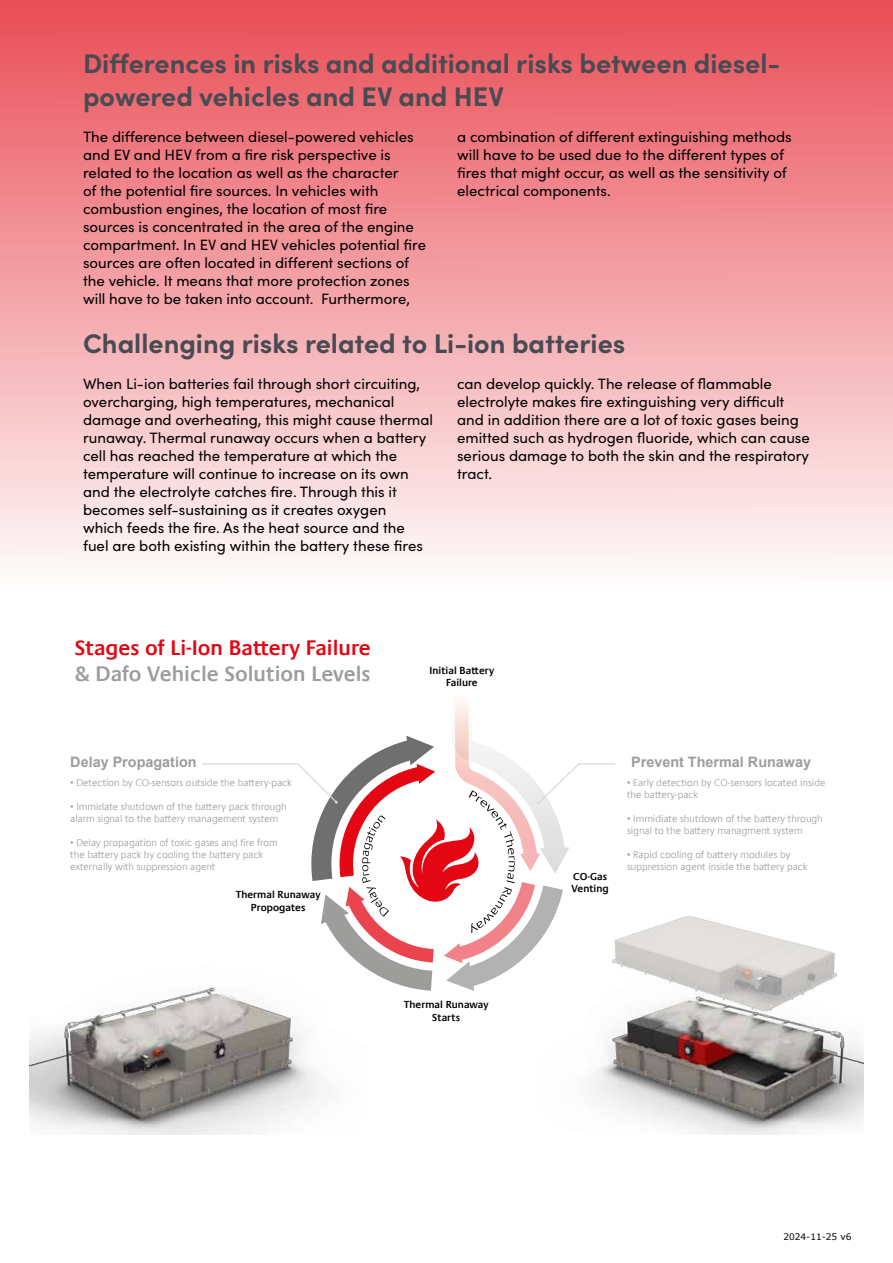
<style>
.page{position:relative;width:893px;height:1263px;background:#fff}
.page>*{position:absolute;margin:0;border:0;box-sizing:border-box;transform-origin:0 0}
.t1{font:700 27px/32.4px "Sofia Pro";color:#494b52}
.t2{font:600 21.3px "Praxis Com";color:#e30613}
.t3{font:600 21.3px "Praxis Com";color:#9d9d9c}
.t4{font:15px/18px "Sofia Pro";color:#000}
.t5{font:700 14.4px "Arial";color:#9d9d9c}
.t6{font:600 10.35px/12.5px "Praxis Com";color:#000;text-align:center}
.t7{font:300 10.05px/12px "Praxis Com";color:#9d9d9c}
.t8{font:9px "Verdana";color:#000}
</style>
<div class="page">
<div style="left:0;top:0;width:893px;height:631px;background:linear-gradient(to bottom,#e94d56,#fff)"></div>
<svg style="left:202px;top:701px;width:413px;height:290px"></svg>
<img style="left:538px;top:913px;width:325px;height:222px">
<img style="left:30px;top:913px;width:338px;height:222px">
<h1 class="t1" style="left:83px;top:46px;width:699px">Differences in risks and additional risks between diesel&shy;powered vehicles and EV and HEV</h1>
<p class="t4" style="left:83px;top:127px;width:345px">The difference between diesel-powered vehicles and EV and HEV from a fire risk perspective is related to the location as well as the character<br>of the potential fire sources. In vehicles with combustion engines, the location of most fire sources is concentrated in the area of the engine compartment. In EV and HEV vehicles potential fire sources are often located in different sections of the vehicle. It means that more protection zones will have to be taken into account. Furthermore,</p>
<p class="t4" style="left:457px;top:127px;width:336px">a combination of different extinguishing methods will have to be used due to the different types of fires that might occur, as well as the sensitivity of electrical components.</p>
<h1 class="t1" style="left:83px;top:325px;width:544px">Challenging risks related to Li-ion batteries</h1>
<p class="t4" style="left:83px;top:374px;width:352px">When Li-ion batteries fail through short circuiting, overcharging, high temperatures, mechanical damage and overheating, this might cause thermal runaway. Thermal runaway occurs when a battery cell has reached the temperature at which the temperature will continue to increase on its own and the electrolyte catches fire. Through this it becomes self-sustaining as it creates oxygen<br>which feeds the fire. As the heat source and the fuel are both existing within the battery these fires</p>
<p class="t4" style="left:457px;top:374px;width:354px">can develop quickly. The release of flammable electrolyte makes fire extinguishing very difficult and in addition there are a lot of toxic gases being emitted such as hydrogen fluoride, which can cause serious damage to both the skin and the respiratory tract.</p>
<h2 class="t2" style="left:75px;top:635px;width:298px">Stages of Li-Ion Battery Failure</h2>
<h2 class="t3" style="left:75px;top:661px;width:297px">&amp; Dafo Vehicle Solution Levels</h2>
<p class="t6" style="left:430px;top:664px;width:66px">Initial Battery<br>Failure</p>
<p class="t5" style="left:70px;top:751px;width:128px">Delay Propagation</p>
<p class="t5" style="left:631px;top:751px;width:182px">Prevent Thermal Runaway</p>
<p class="t7" style="left:627px;top:777px;width:200px">• Early detection by CO-sensors located inside the battery-pack</p>
<p class="t7" style="left:627px;top:813px;width:197px">• Immidiate shutdown of the battery through signal to the battery managment system</p>
<p class="t7" style="left:627px;top:849px;width:182px">• Rapid cooling of battery modules by suppression agent inside the battery pack</p>
<p class="t7" style="left:70px;top:777px;width:223px">• Detection by CO-sensors outside the battery-pack</p>
<p class="t7" style="left:70px;top:801px;width:218px">• Immidate shutdown of the battery pack through alarm signal to the battery management system</p>
<p class="t7" style="left:70px;top:837px;width:209px">• Delay propagation of toxic gases and fire from the battery pack by cooling the battery pack externally with suppression agent</p>
<p class="t6" style="left:571px;top:870px;width:39px;text-align:left">CO-Gas<br>Venting</p>
<p class="t6" style="left:236px;top:888px;width:86px">Thermal Runaway<br>Propogates</p>
<p class="t6" style="left:404px;top:998px;width:86px">Thermal Runaway<br>Starts</p>
<p class="t8" style="left:783px;top:1230px;width:70px">2024-11-25 v6</p>
</div>
